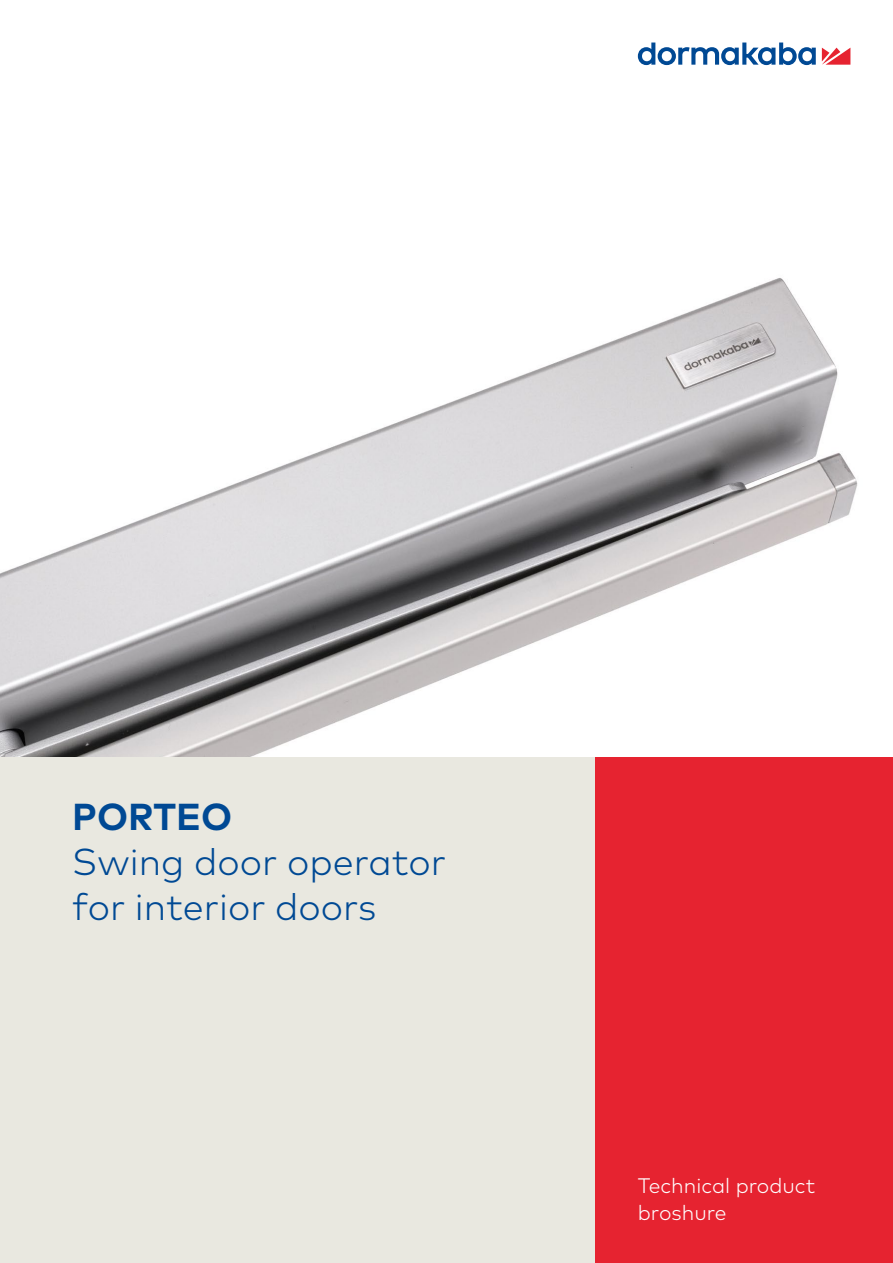
<style>
.page{position:relative;width:893px;height:1263px;background:#fff}
.page>*{position:absolute;margin:0;border:0;box-sizing:border-box;transform-origin:0 0}
.Title_54pt_60pt{font:300 37.5px/45px "Mark Pro";color:#004994}
.Title_54pt_60pt-2{font:700 37.5px "Mark Pro";color:#004994}
.Descriptor_9pt_12pt{font:300 21px/27px "Mark Pro";color:#fff}
</style>
<div class="page">
<svg style="left:822px;top:48px;width:28px;height:17px"></svg>
<svg style="left:638px;top:43px;width:178px;height:22px"></svg>
<img style="left:0;top:278px;width:893px;height:480px">
<div style="left:0;top:758px;width:595px;height:505px;background:#e9e8e0"></div>
<div style="left:595px;top:758px;width:298px;height:505px;background:#e62330"></div>
<p class="Title_54pt_60pt-2" style="left:72px;top:788px;width:161px">PORTEO</p>
<p class="Title_54pt_60pt" style="left:72px;top:836px;width:375px">Swing door operator for interior doors</p>
<p class="Descriptor_9pt_12pt" style="left:638px;top:1171px;width:179px">Technical product broshure</p>
</div>
